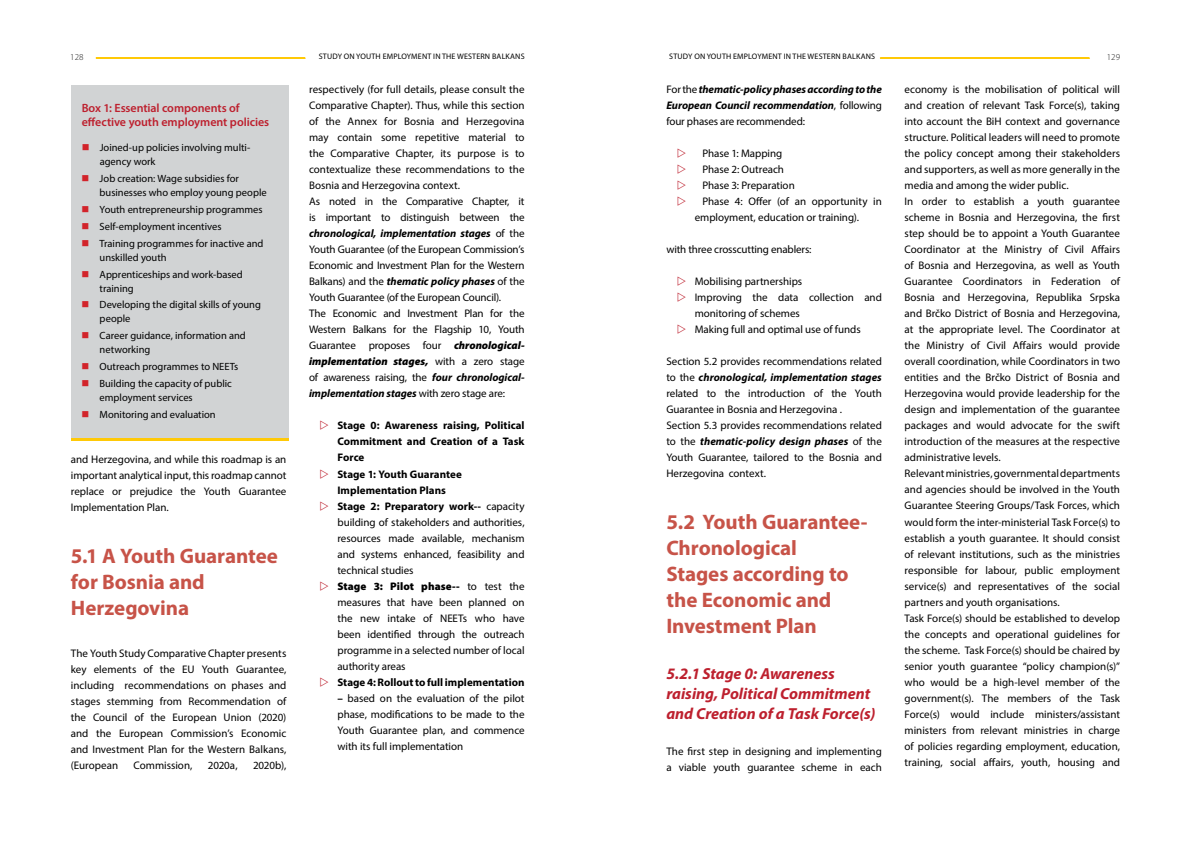
<style>
.page{position:relative;width:1191px;height:842px;background:#fff}
.page>*{position:absolute;margin:0;border:0;box-sizing:border-box;transform-origin:0 0}
.t1{font:700 21px/26px "Myriad Pro";letter-spacing:-.005em;color:#c75348}
.t2{font:italic 700 16px/20px "Myriad Pro";color:#bd202e}
.t3{font:600 12px/14px "Myriad Pro";letter-spacing:-.005em;color:#bd202e}
.t4{font:11px/16px "Myriad Pro";color:#000}
.t5{font:italic 700 11px/16px "Myriad Pro";letter-spacing:-.005em;color:#000;text-align:justify}
.t6{font:700 11px "Myriad Pro";color:#000}
.t7{font:10.5px/16.8px "Myriad Pro";letter-spacing:-.005em;color:#000}
.t8{font:300 9px "Myriad Pro";color:#1c1c1c}
.t9{font:8px "Myriad Pro";letter-spacing:.02em;color:#000}
.s1{font-weight:700;font-style:italic}
.s2{font-weight:900;font-style:italic}
.s3{font-weight:700}
.s4{font-weight:900}
.s5{font-weight:400;font-style:normal}
</style>
<div class="page">
<svg style="left:95px;top:57px;width:211px;height:2px"></svg>
<svg style="left:879px;top:57px;width:211px;height:2px"></svg>
<div style="left:71px;top:85px;width:217px;height:356px;background:#d1d3d4"></div>
<hr style="left:71px;top:438px;width:217px;height:3px;background:#ffc907">
<p class="t8" style="left:70px;top:52px;width:15px">128</p>
<p class="t9" style="left:319px;top:52px;width:207px">STUDY ON YOUTH EMPLOYMENT IN THE WESTERN BALKANS</p>
<p class="t9" style="left:669px;top:52px;width:207px">STUDY ON YOUTH EMPLOYMENT IN THE WESTERN BALKANS</p>
<p class="t8" style="left:1107px;top:52px;width:15px">129</p>
<p class="t3" style="left:82px;top:101px;width:189px">Box 1: Essential components of effective youth employment policies</p>
<p class="t7" style="left:100px;top:141px;width:152px;line-height:14px">Joined-up policies involving multi&shy;agency work</p>
<p class="t7" style="left:100px;top:172px;width:169px;line-height:14px">Job creation: Wage subsidies for businesses who employ young people</p>
<p class="t7" style="left:100px;top:201px;width:165px">Youth entrepreneurship programmes<br>Self-employment incentives<br>Training programmes for inactive and</p>
<p class="t7" style="left:100px;top:249px;width:145px">unskilled youth<br>Apprenticeships and work-based</p>
<p class="t7" style="left:100px;top:279px;width:163px">training<br>Developing the digital skills of young</p>
<p class="t7" style="left:100px;top:310px;width:148px">people<br>Career guidance, information and</p>
<p class="t7" style="left:100px;top:341px;width:140px">networking<br>Outreach programmes to NEETs<br>Building the capacity of public</p>
<p class="t7" style="left:100px;top:389px;width:118px">employment services<br>Monitoring and evaluation</p>
<p class="t4" style="left:71px;top:451px;width:217px;text-align:justify">and Herzegovina, and while this roadmap is an important analytical input, this roadmap cannot replace or prejudice the Youth Guarantee Implementation Plan.</p>
<h1 class="t1" style="left:71px;top:542px;width:208px">5.1 A Youth Guarantee for Bosnia and<br>Herzegovina</h1>
<p class="t4" style="left:71px;top:645px;width:217px;text-align:justify">The Youth Study Comparative Chapter presents key elements of the EU Youth Guarantee, including recommendations on phases and stages stemming from Recommendation of the Council of the European Union (2020) and the European Commission’s Economic and Investment Plan for the Western Balkans, (European</p>
<p class="t4" style="left:134px;top:757px;width:60px">Commission,</p>
<p class="t4" style="left:208px;top:757px;width:31px">2020a,</p>
<p class="t4" style="left:253px;top:757px;width:35px">2020b),</p>
<p class="t4" style="left:309px;top:81px;width:217px">respectively (for full details, please consult the Comparative Chapter). Thus, while this section of the Annex for Bosnia and Herzegovina may contain some repetitive material to the Comparative Chapter, its purpose is to contextualize these recommendations to the Bosnia and Herzegovina context.<br>As noted in the Comparative Chapter, it is important to distinguish between the <span class="s1">chronological, implementation stages</span> of the Youth Guarantee (of the European Commission’s Economic and Investment Plan for the Western Balkans) and the <span class="s1">thematic policy phases</span> of the Youth Guarantee (of the European Council).<br>The Economic and Investment Plan for the Western Balkans for the Flagship 10, Youth Guarantee proposes four <span class="s2">chronological&shy;implementation stages,</span> with a zero stage of awareness raising, the <span class="s1">four chronological&shy;implementation stages</span> with zero stage are:</p>
<p class="t4" style="left:337px;top:418px;width:189px"><span class="s3">Stage 0: Awareness raising, Political<br>Commitment and Creation of a Task<br>Force<br>Stage 1: Youth Guarantee<br>Implementation Plans<br>Stage 2: Preparatory work--</span> capacity building of stakeholders and authorities, resources made available, mechanism and systems enhanced, feasibility and technical studies<br><span class="s4">Stage 3: Pilot phase--</span> to test the measures that have been planned on the new intake of NEETs who have been identified through the outreach programme in a selected number of local authority areas</p>
<p class="t6" style="left:337px;top:675px;width:189px">Stage 4: Rollout to full implementation</p>
<p class="t4" style="left:337px;top:690px;width:189px;text-align:justify"><span class="s3">–</span> based on the evaluation of the pilot phase, modifications to be made to the Youth Guarantee plan, and commence with its full implementation</p>
<p class="t5" style="left:666px;top:81px;width:217px"><span class="s5">For the</span> thematic-policy phases according to the European Council recommendation<span class="s5">, following four phases are recommended:</span></p>
<p class="t4" style="left:702px;top:145px;width:81px">Phase 1: Mapping</p>
<p class="t4" style="left:702px;top:161px;width:83px">Phase 2: Outreach</p>
<p class="t4" style="left:702px;top:177px;width:94px">Phase 3: Preparation</p>
<p class="t4" style="left:702px;top:193px;width:181px">Phase 4: Offer (of an opportunity in</p>
<p class="t4" style="left:694px;top:209px;width:166px">employment, education or training).</p>
<p class="t4" style="left:666px;top:241px;width:147px">with three crosscutting enablers:</p>
<p class="t4" style="left:694px;top:273px;width:189px">Mobilising partnerships<br>Improving the data collection and monitoring of schemes<br>Making full and optimal use of funds</p>
<p class="t4" style="left:666px;top:353px;width:217px">Section 5.2 provides recommendations related to the <span class="s1">chronological, implementation stages </span>related to the introduction of the Youth Guarantee in Bosnia and Herzegovina .<br>Section 5.3 provides recommendations related to the <span class="s1">thematic-policy design phases</span> of the Youth Guarantee, tailored to the Bosnia and Herzegovina context.</p>
<h1 class="t1" style="left:666px;top:509px;width:202px">5.2 Youth Guarantee-<br>Chronological<br>Stages according to the Economic and<br>Investment Plan</h1>
<h2 class="t2" style="left:666px;top:663px;width:210px">5.2.1 Stage 0: Awareness raising, Political Commitment and Creation of a Task Force(s)</h2>
<p class="t4" style="left:666px;top:743px;width:217px">The first step in designing and implementing a viable youth guarantee scheme in each</p>
<p class="t4" style="left:904px;top:81px;width:217px">economy is the mobilisation of political will and creation of relevant Task Force(s), taking into account the BiH context and governance structure. Political leaders will need to promote the policy concept among their stakeholders and supporters, as well as more generally in the media and among the wider public.<br>In order to establish a youth guarantee scheme in Bosnia and Herzegovina, the first step should be to appoint a Youth Guarantee Coordinator at the Ministry of Civil Affairs of Bosnia and Herzegovina, as well as Youth Guarantee Coordinators in Federation of Bosnia and Herzegovina, Republika Srpska and Brčko District of Bosnia and Herzegovina, at the appropriate level. The Coordinator at the Ministry of Civil Affairs would provide overall coordination, while Coordinators in two entities and the Brčko District of Bosnia and Herzegovina would provide leadership for the design and implementation of the guarantee packages and would advocate for the swift introduction of the measures at the respective administrative levels.<br>Relevant ministries, governmental departments and agencies should be involved in the Youth Guarantee Steering Groups/Task Forces, which would form the inter-ministerial Task Force(s) to establish a youth guarantee. It should consist of relevant institutions, such as the ministries responsible for labour, public employment service(s) and representatives of the social partners and youth organisations.<br>Task Force(s) should be established to develop the concepts and operational guidelines for the scheme. Task Force(s) should be chaired by senior youth guarantee “policy champion(s)” who would be a high-level member of the government(s). The members of the Task Force(s) would include ministers/assistant ministers from relevant ministries in charge of policies regarding employment, education, training, social affairs, youth, housing and</p>
</div>
